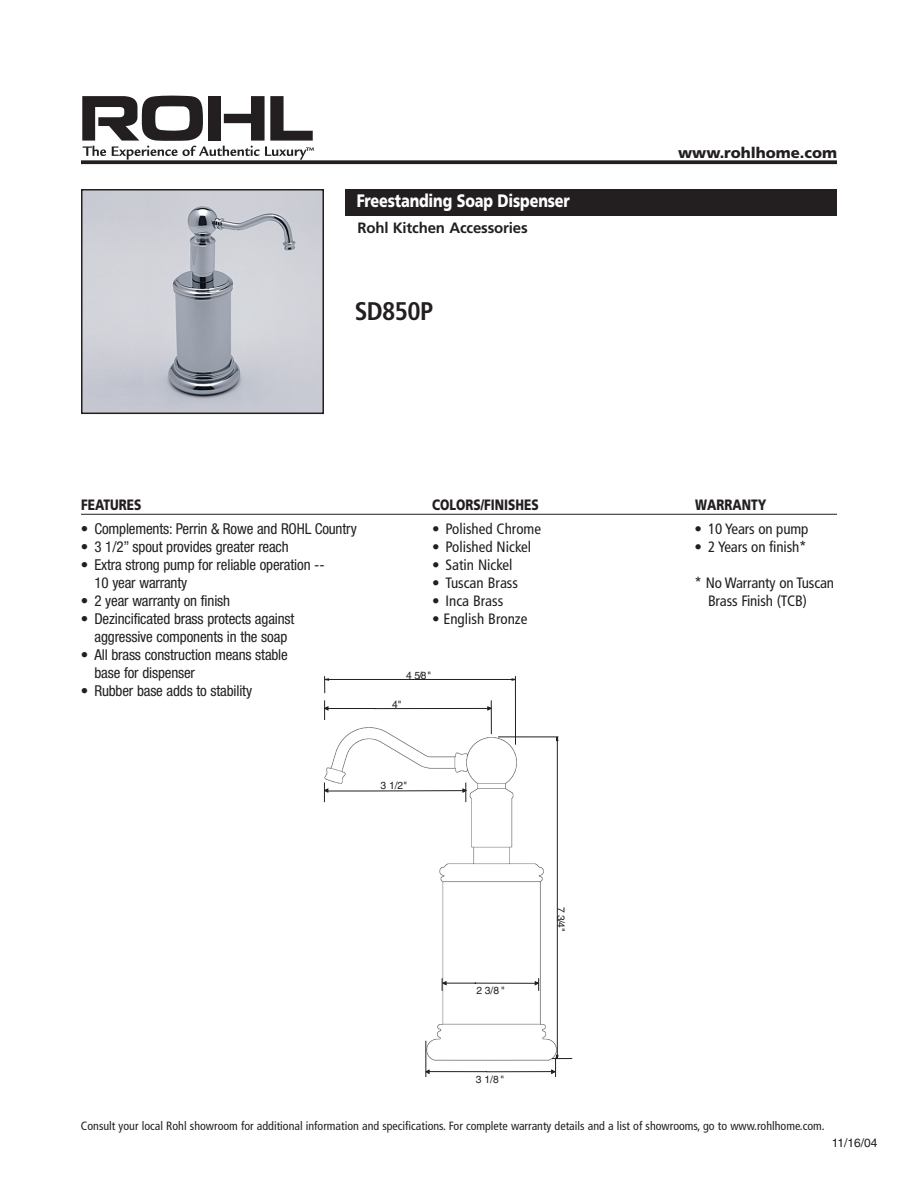
<style>
.page{position:relative;width:918px;height:1188px;background:#fff}
.page>*{position:absolute;margin:0;border:0;box-sizing:border-box;transform-origin:0 0}
.t1{font:700 condensed 25.5px "Frutiger";letter-spacing:-.025em;color:#231f20}
.t2{font:900 18px "Frutiger";letter-spacing:-.01em;color:#fff;scale:.8 1}
.t3{font:condensed 15px/18px "Helvetica Neue";letter-spacing:-.01em;color:#231f20}
.t4{font:condensed 15px/18px "Frutiger";color:#231f20}
.t5{font:900 15px "Frutiger";color:#231f20;scale:.8 1}
.t6{font:700 15px "Frutiger";letter-spacing:-.01em;color:#231f20}
.t7{font:900 15px "Frutiger";color:#231f20}
.t8{font:condensed 12px "Frutiger";color:#231f20}
.t9{font:12px "Helvetica";color:#231f20}
.t10{font:10.35px "Helvetica";color:#231f20}
</style>
<div class="page">
<svg style="left:82px;top:96px;width:232px;height:64px"></svg>
<img style="left:84px;top:192px;width:237px;height:219px">
<div style="left:81px;top:189px;width:243px;height:225px;border:2px solid #231f20"></div>
<img style="left:323px;top:705px;width:250px;height:371px">
<hr style="left:374px;top:708px;width:117px;height:1px;background:#231f20">
<hr style="left:328px;top:708px;width:48px;height:1px;background:#231f20">
<hr style="left:491px;top:700px;width:1px;height:34px;background:#231f20">
<svg style="left:324px;top:700px;width:4px;height:20px"></svg>
<hr style="left:475px;top:983px;width:61px;height:1px;background:#231f20">
<hr style="left:446px;top:983px;width:30px;height:1px;background:#231f20">
<svg style="left:535px;top:978px;width:4px;height:13px"></svg>
<svg style="left:442px;top:978px;width:4px;height:13px"></svg>
<hr style="left:486px;top:1071px;width:66px;height:1px;background:#231f20">
<hr style="left:428px;top:1071px;width:59px;height:1px;background:#231f20">
<hr style="left:426px;top:1041px;width:1px;height:36px;background:#231f20">
<svg style="left:324px;top:676px;width:5px;height:17px"></svg>
<hr style="left:515px;top:676px;width:1px;height:69px;background:#231f20">
<hr style="left:328px;top:679px;width:113px;height:1px;background:#231f20">
<hr style="left:439px;top:679px;width:75px;height:1px;background:#231f20">
<hr style="left:368px;top:790px;width:97px;height:1px;background:#231f20">
<hr style="left:327px;top:791px;width:41px;height:1px;background:#231f20">
<svg style="left:463px;top:783px;width:4px;height:19px"></svg>
<svg style="left:324px;top:783px;width:4px;height:19px"></svg>
<hr style="left:498px;top:737px;width:60px;height:1px;background:#231f20">
<svg style="left:551px;top:1055px;width:21px;height:22px"></svg>
<hr style="left:557px;top:739px;width:1px;height:320px;background:#231f20">
<svg style="left:81px;top:160px;width:756px;height:4px;background:#363233"></svg>
<div style="left:345px;top:189px;width:492px;height:27px;background:#231f20"></div>
<hr style="left:81px;top:514px;width:756px;height:1px;background:#231f20">
<p class="t2" style="left:357px;top:194px;width:268px">Freestanding Soap Dispenser</p>
<p class="t6" style="left:357px;top:222px;width:172px">Rohl Kitchen Accessories</p>
<h1 class="t1" style="left:355px;top:301px;width:80px">SD850P</h1>
<p class="t7" style="left:678px;top:147px;width:160px">www.rohlhome.com</p>
<p class="t5" style="left:81px;top:499px;width:77px">FEATURES</p>
<p class="t5" style="left:432px;top:499px;width:135px">COLORS/FINISHES</p>
<p class="t5" style="left:695px;top:499px;width:90px">WARRANTY</p>
<p class="t3" style="left:81px;top:521px;width:277px">• Complements: Perrin &amp; Rowe and ROHL Country</p>
<p class="t3" style="left:81px;top:539px;width:209px">• 3 1/2” spout provides greater reach</p>
<p class="t3" style="left:94px;top:557px;width:232px;text-indent:-14px">• Extra strong pump for reliable operation --<br>10 year warranty</p>
<p class="t3" style="left:81px;top:593px;width:151px">• 2 year warranty on finish</p>
<p class="t3" style="left:81px;top:611px;width:215px;text-align:center">• Dezincificated brass protects against aggressive components in the soap</p>
<p class="t3" style="left:94px;top:647px;width:195px;text-indent:-14px">• All brass construction means stable base for dispenser</p>
<p class="t3" style="left:81px;top:683px;width:173px">• Rubber base adds to stability</p>
<p class="t4" style="left:432px;top:521px;width:111px">• Polished Chrome</p>
<p class="t4" style="left:432px;top:539px;width:101px">• Polished Nickel</p>
<p class="t4" style="left:432px;top:557px;width:82px">• Satin Nickel</p>
<p class="t4" style="left:432px;top:575px;width:88px">• Tuscan Brass</p>
<p class="t4" style="left:432px;top:593px;width:73px">• Inca Brass</p>
<p class="t4" style="left:432px;top:611px;width:97px">• English Bronze</p>
<p class="t10" style="left:406px;top:671px;width:27px">4 5/8 "</p>
<p class="t10" style="left:392px;top:700px;width:11px">4"</p>
<p class="t10" style="left:380px;top:782px;width:28px">3 1/2"</p>
<p class="t10" style="left:476px;top:987px;width:30px">2 3/8 "</p>
<p class="t10" style="left:476px;top:1075px;width:30px">3 1/8 "</p>
<p class="t10" style="left:565px;top:907px;width:27px;rotate:90deg">7 3/4 "</p>
<p class="t4" style="left:695px;top:521px;width:115px">• 10 Years on pump</p>
<p class="t4" style="left:695px;top:539px;width:114px">• 2 Years on finish*</p>
<p class="t4" style="left:708px;top:575px;width:128px;text-indent:-14px">* No Warranty on Tuscan<br>Brass Finish (TCB)</p>
<p class="t8" style="left:81px;top:1120px;width:745px">Consult your local Rohl showroom for additional information and specifications. For complete warranty details and a list of showrooms, go to www.rohlhome.com.</p>
<p class="t9" style="left:832px;top:1139px;width:47px">11/16/04</p>
</div>
